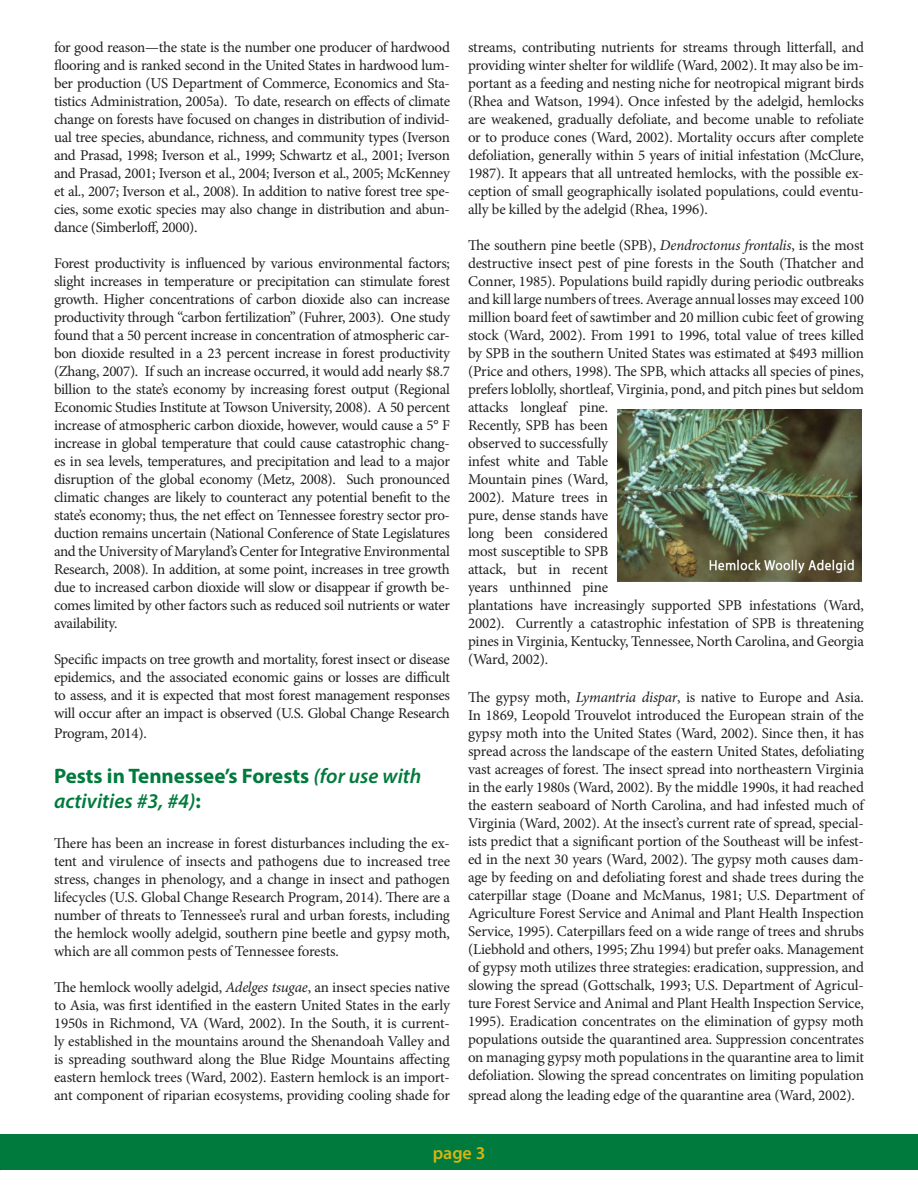
<style>
.page{position:relative;width:918px;height:1188px;background:#fff}
.page>*{position:absolute;margin:0;border:0;box-sizing:border-box;transform-origin:0 0}
.t1{font:italic 600 21px/25.2px "Myriad Pro";color:#007a3d}
.t2{font:600 18px "Myriad Pro";color:#d8b511}
.t3{font:15px/18px "Minion Pro";letter-spacing:-.015em;color:#231f20;text-align:justify}
.s1{font-weight:700;font-style:normal}
.s2{font-style:italic}
</style>
<div class="page">
<div style="left:0;top:1135px;width:918px;height:35px;background:#007a3d"></div>
<img style="left:617px;top:409px;width:245px;height:172px">
<p class="t3" style="left:54px;top:39px;width:398px">for good reason—the state is the number one producer of hardwood flooring and is ranked second in the United States in hardwood lum&shy;ber production (US Department of Commerce, Economics and Sta&shy;tistics Administration, 2005a). To date, research on effects of climate change on forests have focused on changes in distribution of individ&shy;ual tree species, abundance, richness, and community types (Iverson and Prasad, 1998; Iverson et al., 1999; Schwartz et al., 2001; Iverson and Prasad, 2001; Iverson et al., 2004; Iverson et al., 2005; McKenney et al., 2007; Iverson et al., 2008). In addition to native forest tree spe&shy;cies, some exotic species may also change in distribution and abun&shy;dance (Simberloff, 2000).</p>
<p class="t3" style="left:54px;top:255px;width:398px">Forest productivity is influenced by various environmental factors; slight increases in temperature or precipitation can stimulate forest growth. Higher concentrations of carbon dioxide also can increase productivity through “carbon fertilization” (Fuhrer, 2003). One study found that a 50 percent increase in concentration of atmospheric car&shy;bon dioxide resulted in a 23 percent increase in forest productivity (Zhang, 2007). If such an increase occurred, it would add nearly $8.7 billion to the state’s economy by increasing forest output (Regional Economic Studies Institute at Towson University, 2008). A 50 percent increase of atmospheric carbon dioxide, however, would cause a 5° F increase in global temperature that could cause catastrophic chang&shy;es in sea levels, temperatures, and precipitation and lead to a major disruption of the global economy (Metz, 2008). Such pronounced climatic changes are likely to counteract any potential benefit to the state’s economy; thus, the net effect on Tennessee forestry sector pro&shy;duction remains uncertain (National Conference of State Legislatures and the University of Maryland’s Center for Integrative Environmental Research, 2008). In addition, at some point, increases in tree growth due to increased carbon dioxide will slow or disappear if growth be&shy;comes limited by other factors such as reduced soil nutrients or water availability.</p>
<p class="t3" style="left:54px;top:651px;width:398px">Specific impacts on tree growth and mortality, forest insect or disease epidemics, and the associated economic gains or losses are difficult to assess, and it is expected that most forest management responses will occur after an impact is observed (U.S. Global Change Research</p>
<p class="t3" style="left:54px;top:724px;width:94px">Program, 2014).</p>
<p class="t1" style="left:54px;top:763px;width:369px"><span class="s1">Pests in Tennessee’s Forests</span> (for use with activities #3, #4)<span class="s1">:</span></p>
<p class="t3" style="left:54px;top:834px;width:398px">There has been an increase in forest disturbances including the ex&shy;tent and virulence of insects and pathogens due to increased tree stress, changes in phenology, and a change in insect and pathogen lifecycles (U.S. Global Change Research Program, 2014). There are a number of threats to Tennessee’s rural and urban forests, including the hemlock woolly adelgid, southern pine beetle and gypsy moth, which are all common pests of Tennessee forests.</p>
<p class="t3" style="left:54px;top:978px;width:398px">The hemlock woolly adelgid, <span class="s2">Adelges tsugae</span>, an insect species native to Asia, was first identified in the eastern United States in the early 1950s in Richmond, VA (Ward, 2002). In the South, it is current&shy;ly established in the mountains around the Shenandoah Valley and is spreading southward along the Blue Ridge Mountains affecting eastern hemlock trees (Ward, 2002). Eastern hemlock is an import&shy;ant component of riparian ecosystems, providing cooling shade for</p>
<p class="t3" style="left:468px;top:39px;width:398px">streams, contributing nutrients for streams through litterfall, and providing winter shelter for wildlife (Ward, 2002). It may also be im&shy;portant as a feeding and nesting niche for neotropical migrant birds (Rhea and Watson, 1994). Once infested by the adelgid, hemlocks are weakened, gradually defoliate, and become unable to refoliate or to produce cones (Ward, 2002). Mortality occurs after complete defoliation, generally within 5 years of initial infestation (McClure, 1987). It appears that all untreated hemlocks, with the possible ex&shy;ception of small geographically isolated populations, could eventu&shy;ally be killed by the adelgid (Rhea, 1996).</p>
<p class="t3" style="left:468px;top:237px;width:398px;text-align:left">The southern pine beetle (SPB), <span class="s2">Dendroctonus frontalis</span>, is the most destructive insect pest of pine forests in the South (Thatcher and Conner, 1985). Populations build rapidly during periodic outbreaks and kill large numbers of trees. Average annual losses may exceed 100 million board feet of sawtimber and 20 million cubic feet of growing stock (Ward, 2002). From 1991 to 1996, total value of trees killed by SPB in the southern United States was estimated at $493 million (Price and others, 1998). The SPB, which attacks all species of pines, prefers loblolly, shortleaf, Virginia, pond, and pitch pines but seldom attacks longleaf pine.<br>Recently, SPB has been<br>observed to successfully<br>infest white and Table<br>Mountain pines (Ward,<br>2002). Mature trees in<br>pure, dense stands have<br>long been considered<br>most susceptible to SPB<br>attack, but in recent<br>years unthinned pine<br>plantations have increasingly supported SPB infestations (Ward, 2002). Currently a catastrophic infestation of SPB is threatening pines in Virginia, Kentucky, Tennessee, North Carolina, and Georgia (Ward, 2002).</p>
<p class="t3" style="left:468px;top:688px;width:398px">The gypsy moth, <span class="s2">Lymantria dispar</span>, is native to Europe and Asia.<br>In 1869, Leopold Trouvelot introduced the European strain of the gypsy moth into the United States (Ward, 2002). Since then, it has spread across the landscape of the eastern United States, defoliating vast acreages of forest. The insect spread into northeastern Virginia in the early 1980s (Ward, 2002). By the middle 1990s, it had reached the eastern seaboard of North Carolina, and had infested much of Virginia (Ward, 2002). At the insect’s current rate of spread, special&shy;ists predict that a significant portion of the Southeast will be infest&shy;ed in the next 30 years (Ward, 2002). The gypsy moth causes dam&shy;age by feeding on and defoliating forest and shade trees during the caterpillar stage (Doane and McManus, 1981; U.S. Department of Agriculture Forest Service and Animal and Plant Health Inspection Service, 1995). Caterpillars feed on a wide range of trees and shrubs (Liebhold and others, 1995; Zhu 1994) but prefer oaks. Management of gypsy moth utilizes three strategies: eradication, suppression, and slowing the spread (Gottschalk, 1993; U.S. Department of Agricul&shy;ture Forest Service and Animal and Plant Health Inspection Service, 1995). Eradication concentrates on the elimination of gypsy moth populations outside the quarantined area. Suppression concentrates on managing gypsy moth populations in the quarantine area to limit defoliation. Slowing the spread concentrates on limiting population</p>
<p class="t3" style="left:468px;top:1086px;width:388px">spread along the leading edge of the quarantine area (Ward, 2002).</p>
<p class="t2" style="left:433px;top:1141px;width:54px">page 3</p>
</div>
